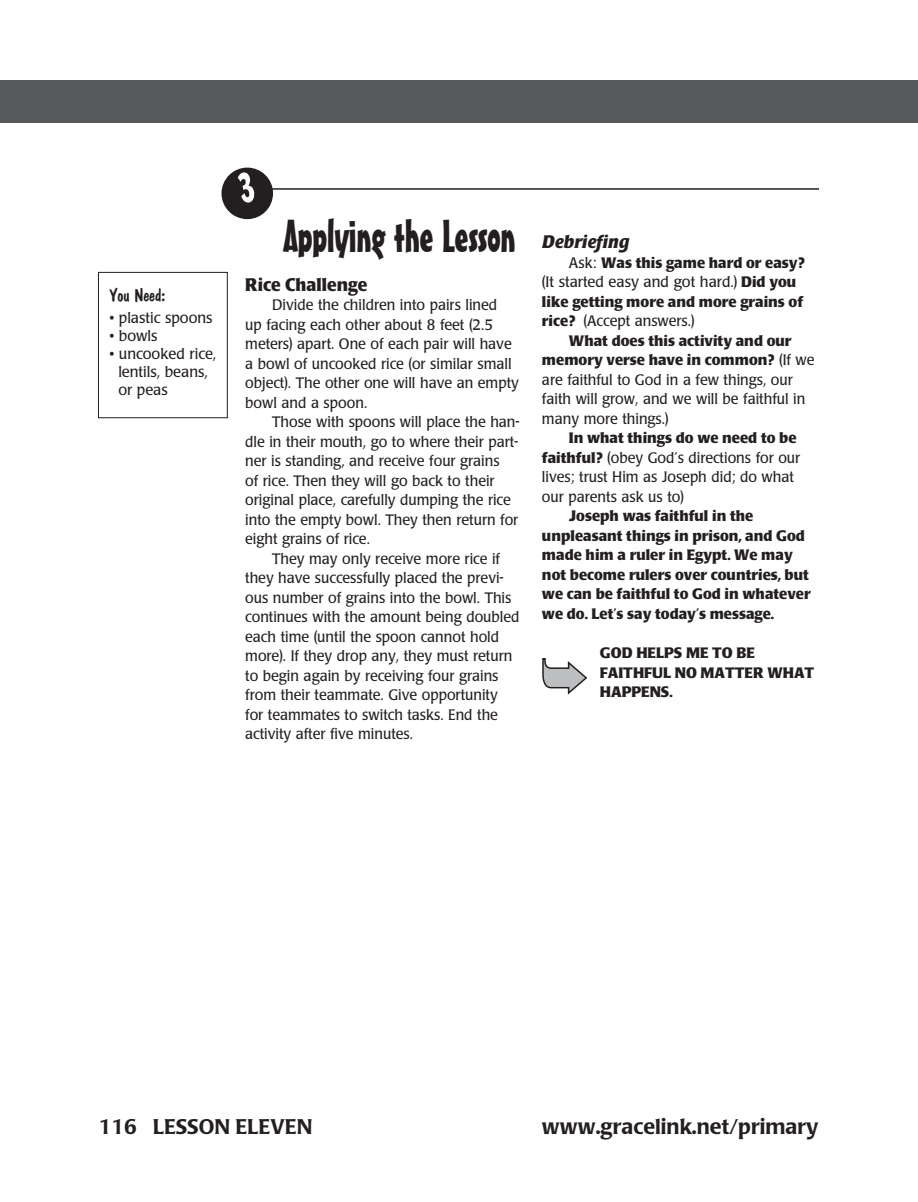
<style>
.page{position:relative;width:918px;height:1202px;background:#fff}
.page>*{position:absolute;margin:0;border:0;box-sizing:border-box;transform-origin:0 0}
.section_title{font:45px "Mister Earl BT";letter-spacing:-.01em;color:#231f20}
.t1{font:500 21px "Poppl Laudatio";color:#231f20}
.subhead{font:700 18px "Poppl Laudatio";color:#231f20;scale:.95 1}
.subhead-2{font:italic 700 18px "Poppl Laudatio";color:#231f20}
.You_Need_head{font:18px "Dom Casual D";color:#231f20}
.body{font:15px/19.5px "Poppl Laudatio";color:#231f20;scale:.95 1}
.body-2{font:700 15px/19.5px "Poppl Laudatio";color:#231f20}
.You_Need_items{font:15px/18px "Poppl Laudatio";color:#231f20}
.body-Xindent{font:700 15px/19.5px "Poppl Laudatio";color:#231f20}
.s1{font-weight:400}
.s2{font-weight:700}
</style>
<div class="page">
<div style="left:0;top:80px;width:891px;height:43px;background:#58595b"></div>
<div style="left:891px;top:80px;width:27px;height:43px;background:#58595b"></div>
<hr style="left:271px;top:188px;width:548px;height:2px;background:#231f20">
<svg style="left:542px;top:658px;width:45px;height:36px"></svg>
<div style="left:98px;top:272px;width:130px;height:146px;border:1px solid #231f20"></div>
<svg style="left:222px;top:168px;width:51px;height:51px"></svg>
<p class="You_Need_head" style="left:109px;top:284px;width:58px">You Need:</p>
<p class="You_Need_items" style="left:109px;top:309px;width:105px">• plastic spoons</p>
<p class="You_Need_items" style="left:109px;top:327px;width:50px">• bowls</p>
<p class="You_Need_items" style="left:118px;top:345px;width:99px;text-indent:-9px">• uncooked rice, lentils, beans, or peas</p>
<p class="section_title" style="left:284px;top:208px;width:234px">Applying the Lesson</p>
<p class="subhead" style="left:245px;top:274px;width:130px">Rice Challenge</p>
<p class="body" style="left:245px;top:296px;width:290px;text-indent:27px">Divide the children into pairs lined<br>up facing each other about 8 feet (2.5 meters) apart. One of each pair will have a bowl of uncooked rice (or similar small object). The other one will have an empty bowl and a spoon.</p>
<p class="body" style="left:245px;top:413px;width:290px;text-indent:27px">Those with spoons will place the han&shy;dle in their mouth, go to where their part&shy;ner is standing, and receive four grains<br>of rice. Then they will go back to their original place, carefully dumping the rice into the empty bowl. They then return for eight grains of rice.</p>
<p class="body" style="left:245px;top:549px;width:290px;text-indent:27px">They may only receive more rice if they have successfully placed the previ&shy;ous number of grains into the bowl. This continues with the amount being doubled each time (until the spoon cannot hold more). If they drop any, they must return to begin again by receiving four grains from their teammate. Give opportunity for teammates to switch tasks. End the activity after five minutes.</p>
<p class="subhead-2" style="left:542px;top:232px;width:89px">Debriefing</p>
<p class="body-2" style="left:542px;top:253px;width:264px;text-indent:27px"><span class="s1">Ask:</span> Was this game hard or easy? <span class="s1">(It started easy and got hard.)</span> Did you like getting more and more grains of rice? <span class="s1">(Accept answers.)</span></p>
<p class="body" style="left:542px;top:331px;width:288px;text-indent:27px"><span class="s2">What does this activity and our memory verse have in common?</span> (If we are faithful to God in a few things, our faith will grow, and we will be faithful in many more things.)</p>
<p class="body" style="left:542px;top:429px;width:273px;text-indent:27px"><span class="s2">In what things do we need to be faithful?</span> (obey God’s directions for our lives; trust Him as Joseph did; do what our parents ask us to)</p>
<p class="body-2" style="left:542px;top:507px;width:270px;text-indent:27px">Joseph was faithful in the unpleasant things in prison, and God made him a ruler in Egypt. We may not become rulers over countries, but we can be faithful to God in whatever we do. Let’s say today’s message.</p>
<p class="body-Xindent" style="left:600px;top:643px;width:216px">GOD HELPS ME TO BE<br>FAITHFUL NO MATTER WHAT<br>HAPPENS.</p>
<p class="t1" style="left:99px;top:1115px;width:215px">116 LESSON ELEVEN</p>
<p class="t1" style="left:542px;top:1115px;width:278px">www.gracelink.net/primary</p>
</div>
